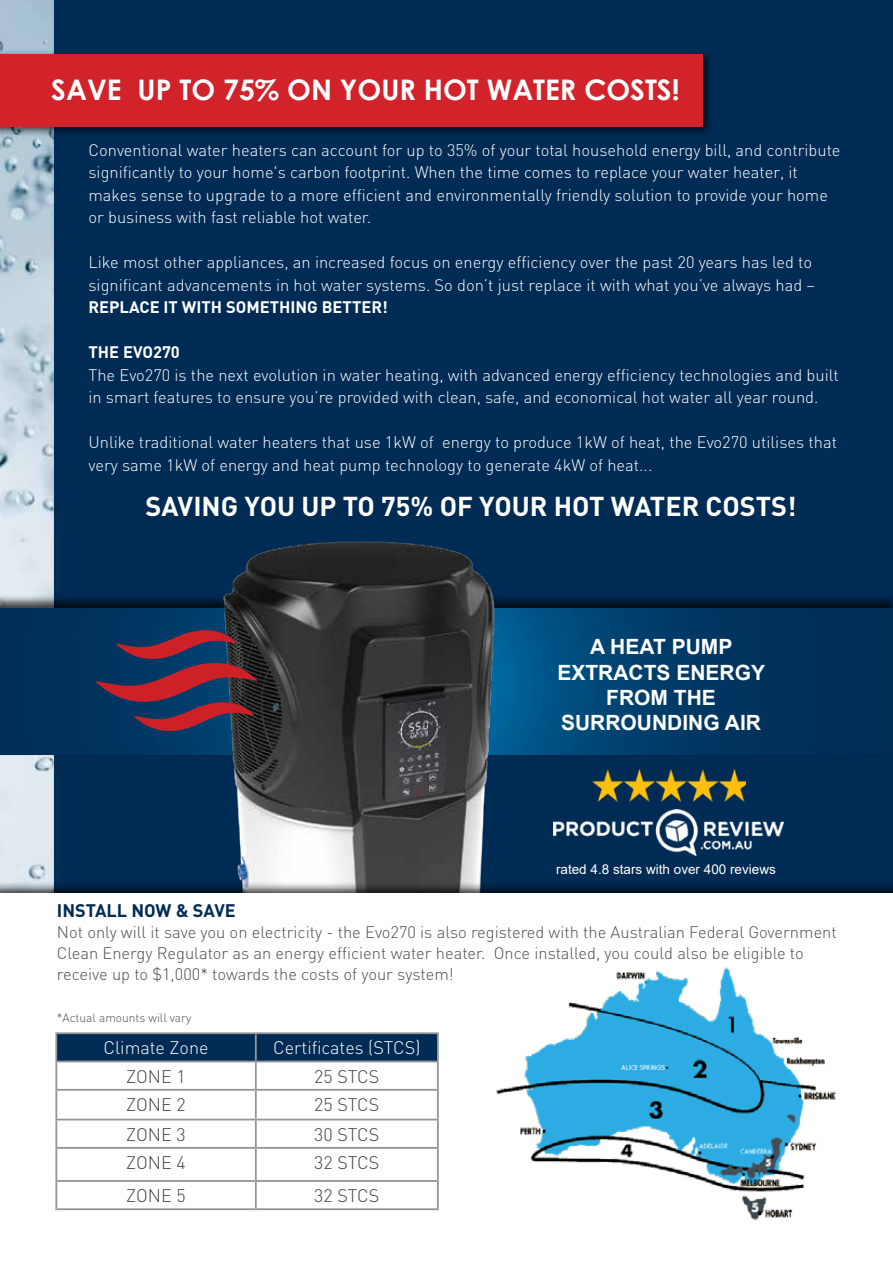
<style>
.page{position:relative;width:893px;height:1263px;background:#fff}
.page>*{position:absolute;margin:0;border:0;box-sizing:border-box;transform-origin:0 0}
.t1{font:700 28.35px "Century Gothic";color:#fff}
.t2{font:700 27px "DIN";color:#fff}
.t3{font:700 21px/25.2px "Arial";color:#fff;text-align:center}
.t4{font:300 18px "DIN";color:#414042}
.t5{font:300 18px "DIN";color:#fff}
.t6{font:700 18px "DIN";color:#002b54}
.t7{font:300 16.5px/22.5px "DIN";color:#fff}
.t8{font:300 16.5px/21px "DIN";color:#4d4d4f}
.t9{font:700 16.5px "DIN";color:#fff}
.t10{font:13.5px "Arial";color:#fff}
.t11{font:300 12px "DIN";color:#4d4d4f}
</style>
<div class="page">
<img style="left:0;top:0;width:51px;height:882px">
<div style="left:54px;top:0;width:839px;height:1263px;background:#002b54"></div>
<div style="left:0;top:594px;width:893px;height:163px;background:#000;opacity:.75"></div>
<div style="left:0;top:608px;width:893px;height:146px;background:#00305a"></div>
<img style="left:66px;top:541px;width:618px;height:341px">
<div style="left:0;top:882px;width:893px;height:381px;background:#000;opacity:.75"></div>
<div style="left:0;top:894px;width:893px;height:369px;background:#fff"></div>
<img style="left:496px;top:967px;width:340px;height:254px">
<div style="left:57px;top:1034px;width:380px;height:26px;background:#002b54"></div>
<hr style="left:55px;top:1032px;width:201px;height:2px;background:#939598">
<hr style="left:55px;top:1034px;width:2px;height:26px;background:#939598">
<hr style="left:256px;top:1032px;width:183px;height:2px;background:#939598">
<hr style="left:255px;top:1034px;width:2px;height:26px;background:#939598">
<hr style="left:437px;top:1034px;width:2px;height:26px;background:#939598">
<hr style="left:55px;top:1060px;width:201px;height:2px;background:#939598">
<hr style="left:55px;top:1062px;width:2px;height:27px;background:#939598">
<hr style="left:256px;top:1060px;width:183px;height:2px;background:#939598">
<hr style="left:255px;top:1062px;width:2px;height:27px;background:#939598">
<hr style="left:437px;top:1062px;width:2px;height:27px;background:#939598">
<hr style="left:55px;top:1089px;width:201px;height:2px;background:#939598">
<hr style="left:55px;top:1091px;width:2px;height:28px;background:#939598">
<hr style="left:256px;top:1089px;width:183px;height:2px;background:#939598">
<hr style="left:255px;top:1091px;width:2px;height:28px;background:#939598">
<hr style="left:437px;top:1091px;width:2px;height:28px;background:#939598">
<hr style="left:55px;top:1119px;width:201px;height:1px;background:#939598">
<hr style="left:55px;top:1120px;width:2px;height:27px;background:#939598">
<hr style="left:256px;top:1119px;width:183px;height:1px;background:#939598">
<hr style="left:255px;top:1120px;width:2px;height:27px;background:#939598">
<hr style="left:437px;top:1120px;width:2px;height:27px;background:#939598">
<hr style="left:55px;top:1147px;width:201px;height:2px;background:#939598">
<hr style="left:55px;top:1149px;width:2px;height:31px;background:#939598">
<hr style="left:256px;top:1147px;width:183px;height:2px;background:#939598">
<hr style="left:255px;top:1149px;width:2px;height:31px;background:#939598">
<hr style="left:437px;top:1149px;width:2px;height:31px;background:#939598">
<hr style="left:55px;top:1180px;width:201px;height:2px;background:#939598">
<hr style="left:55px;top:1182px;width:2px;height:26px;background:#939598">
<hr style="left:256px;top:1180px;width:183px;height:2px;background:#939598">
<hr style="left:255px;top:1182px;width:2px;height:26px;background:#939598">
<hr style="left:437px;top:1182px;width:2px;height:26px;background:#939598">
<hr style="left:55px;top:1208px;width:201px;height:2px;background:#939598">
<hr style="left:256px;top:1208px;width:183px;height:2px;background:#939598">
<div style="left:0;top:49px;width:714px;height:88px;background:#000;opacity:.75"></div>
<div style="left:0;top:54px;width:702px;height:72px;background:#d2232a"></div>
<svg style="left:65px;top:594px;width:1px;height:92px"></svg>
<svg style="left:95px;top:626px;width:163px;height:109px"></svg>
<img style="left:573px;top:768px;width:173px;height:36px">
<img style="left:553px;top:809px;width:230px;height:47px">
<h1 class="t1" style="left:51px;top:68px;width:630px">SAVE UP TO 75% ON YOUR HOT WATER COSTS!</h1>
<p class="t7" style="left:88px;top:138px;width:753px">Conventional water heaters can account for up to 35% of your total household energy bill, and contribute significantly to your home's carbon footprint. When the time comes to replace your water heater, it makes sense to upgrade to a more efficient and environmentally friendly solution to provide your home or business with fast reliable hot water.</p>
<p class="t7" style="left:88px;top:251px;width:728px">Like most other appliances, an increased focus on energy efficiency over the past 20 years has led to significant advancements in hot water systems. So don’t just replace it with what you’ve always had –</p>
<p class="t9" style="left:88px;top:296px;width:301px">REPLACE IT WITH SOMETHING BETTER!</p>
<p class="t9" style="left:88px;top:341px;width:93px">THE EVO270</p>
<p class="t7" style="left:88px;top:363px;width:752px">The Evo270 is the next evolution in water heating, with advanced energy efficiency technologies and built in smart features to ensure you’re provided with clean, safe, and economical hot water all year round.</p>
<p class="t7" style="left:88px;top:431px;width:750px">Unlike traditional water heaters that use 1kW of energy to produce 1kW of heat, the Evo270 utilises that very same 1kW of energy and heat pump technology to generate 4kW of heat...</p>
<h2 class="t2" style="left:145px;top:488px;width:652px">SAVING YOU UP TO 75% OF YOUR HOT WATER COSTS!</h2>
<p class="t3" style="left:557px;top:635px;width:209px">A HEAT PUMP<br>EXTRACTS ENERGY<br>FROM THE<br>SURROUNDING AIR</p>
<p class="t10" style="left:556px;top:860px;width:221px">rated 4.8 stars with over 400 reviews</p>
<p class="t6" style="left:57px;top:899px;width:180px">INSTALL NOW &amp; SAVE</p>
<p class="t8" style="left:57px;top:922px;width:781px">Not only will it save you on electricity - the Evo270 is also registered with the Australian Federal Government<br>Clean Energy Regulator as an energy efficient water heater. Once installed, you could also be eligible to receive up to $1,000* towards the costs of your system!</p>
<p class="t11" style="left:57px;top:1011px;width:136px">*Actual amounts will vary</p>
<p class="t5" style="left:104px;top:1037px;width:107px">Climate Zone</p>
<p class="t5" style="left:273px;top:1037px;width:149px">Certificates (STCS)</p>
<p class="t4" style="left:126px;top:1065px;width:61px">ZONE 1</p>
<p class="t4" style="left:314px;top:1065px;width:67px">25 STCS</p>
<p class="t4" style="left:126px;top:1093px;width:61px">ZONE 2</p>
<p class="t4" style="left:314px;top:1093px;width:67px">25 STCS</p>
<p class="t4" style="left:126px;top:1123px;width:61px">ZONE 3</p>
<p class="t4" style="left:314px;top:1123px;width:67px">30 STCS</p>
<p class="t4" style="left:126px;top:1151px;width:61px">ZONE 4</p>
<p class="t4" style="left:314px;top:1151px;width:67px">32 STCS</p>
<p class="t4" style="left:126px;top:1184px;width:61px">ZONE 5</p>
<p class="t4" style="left:314px;top:1184px;width:67px">32 STCS</p>
</div>
